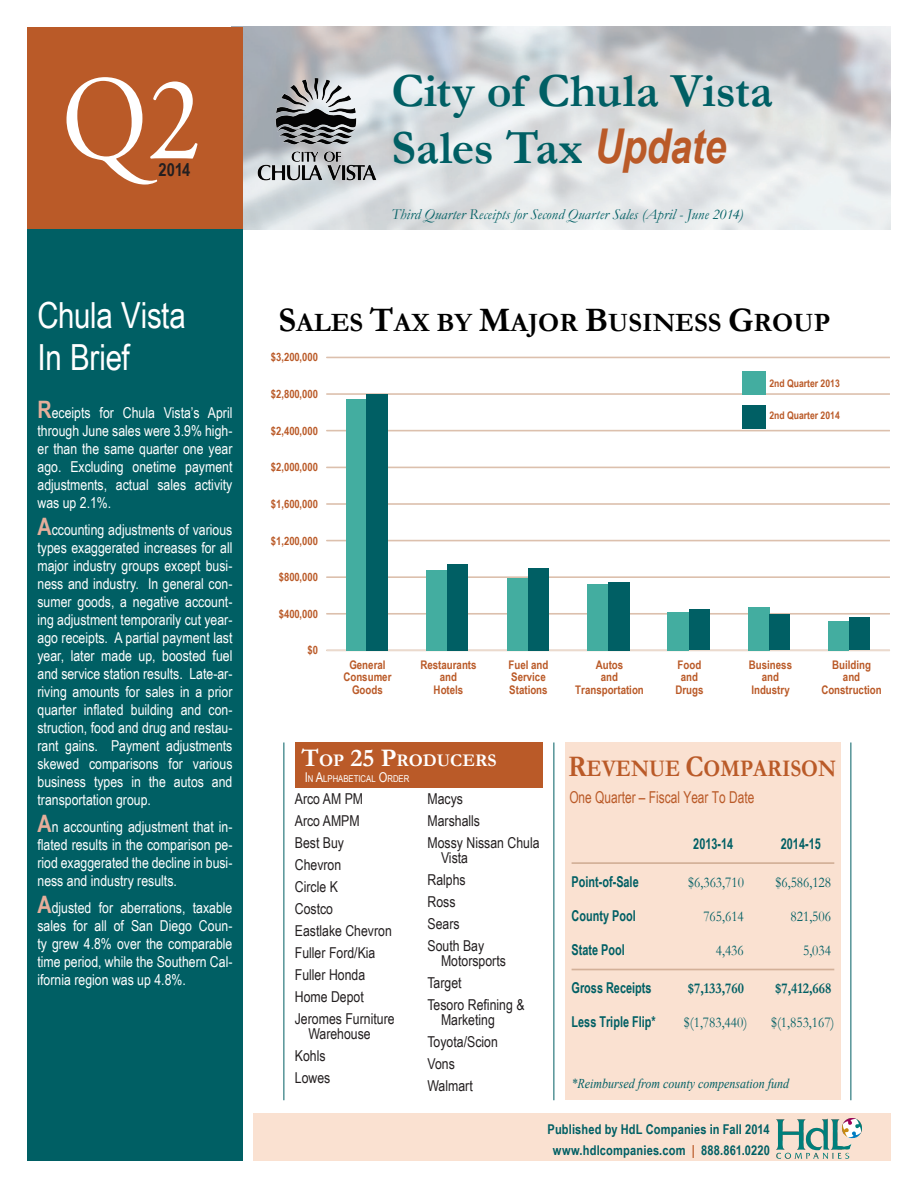
<style>
.page{position:relative;width:918px;height:1188px;background:#fff}
.page>*{position:absolute;margin:0;border:0;box-sizing:border-box;transform-origin:0 0}
.t1{font:120px "Adobe Garamond Pro";color:#fff;scale:.9 1}
.t2{font:700 48px "Garamond";letter-spacing:-.005em;color:#005f64}
.InBrief_Title{font:36px "Arial Narrow";letter-spacing:-.01em;color:#fff}
.t3{font:700 26.7px "Garamond";color:#000}
.t4{font:700 24px "Garamond";color:#ba5a28;scale:.89 1}
.t5{font:700 18px "Arial Narrow";color:#231f20}
.t6{font:700 17.85px "Garamond";color:#fff}
.t7{font:16.35px "Arial Narrow";color:#ba5a28;scale:.89 1}
.t8{font:15px/18px "Arial Narrow";color:#fff;text-align:justify}
.t9{font:15px/15px "Arial Narrow";color:#231f20}
.t10{font:700 15px "Arial Narrow";color:#005f64;scale:.89 1}
.t11{font:15px "Garamond";color:#005f64;scale:.89 1}
.t12{font:italic 15px "Garamond";letter-spacing:.005em;color:#005f64}
.t13{font:700 15px "Garamond";color:#005f64;scale:.89 1}
.t14{font:700 13.5px "Arial Narrow";letter-spacing:.015em;color:#005f64}
.t15{font:italic 13.5px "Times New Roman";color:#005f64;scale:.89 1}
.t16{font:700 11.85px/12.6px "Arial Narrow";color:#ba5a28;text-align:center}
.t17{font:700 11.55px "Arial Narrow";color:#ba5a28}
.t18{font:700 10.5px "Arial Narrow";color:#ba5a28}
.t19{font:9.45px "Arial Narrow";color:#fff}
.s1{font-weight:700;font-size:24px;color:#e6ae9b}
.s2{font-family:"Arial Narrow";font-style:italic;color:#ba5a28}
.s3{font-size:34.65px}
.s4{font-size:25.5px}
.s5{font-size:13.5px}
.s6{font-size:30px}
.s7{color:#ba5a28}
</style>
<div class="page">
<div style="left:27px;top:27px;width:216px;height:203px;background:#ba5a28"></div>
<div style="left:27px;top:230px;width:216px;height:931px;background:#005f64"></div>
<div style="left:254px;top:1114px;width:637px;height:47px;background:#fae1d1"></div>
<hr style="left:284px;top:742px;width:1px;height:358px;background:#005f64">
<hr style="left:850px;top:742px;width:1px;height:358px;background:#005f64">
<hr style="left:554px;top:742px;width:1px;height:358px;background:#005f64">
<img style="left:776px;top:1118px;width:86px;height:40px">
<div style="left:295px;top:742px;width:247px;height:46px;background:#ba5a28"></div>
<img style="left:257px;top:45px;width:120px;height:168px">
<hr style="left:327px;top:613px;width:563px;height:2px;background:#dcc0ad">
<hr style="left:327px;top:576px;width:563px;height:2px;background:#dcc0ad">
<hr style="left:327px;top:540px;width:563px;height:1px;background:#dcc0ad">
<hr style="left:327px;top:503px;width:563px;height:2px;background:#dcc0ad">
<hr style="left:327px;top:467px;width:563px;height:1px;background:#dcc0ad">
<hr style="left:327px;top:430px;width:563px;height:1px;background:#dcc0ad">
<hr style="left:327px;top:393px;width:563px;height:2px;background:#dcc0ad">
<hr style="left:327px;top:357px;width:563px;height:1px;background:#dcc0ad">
<hr style="left:327px;top:650px;width:563px;height:1px;background:#edddd1">
<div style="left:346px;top:399px;width:21px;height:251px;background:#43ada0"></div>
<div style="left:426px;top:570px;width:21px;height:80px;background:#43ada0"></div>
<div style="left:507px;top:578px;width:21px;height:72px;background:#43ada0"></div>
<div style="left:587px;top:584px;width:21px;height:66px;background:#43ada0"></div>
<div style="left:668px;top:612px;width:21px;height:38px;background:#43ada0"></div>
<div style="left:748px;top:607px;width:21px;height:43px;background:#43ada0"></div>
<div style="left:829px;top:621px;width:20px;height:29px;background:#43ada0"></div>
<div style="left:367px;top:394px;width:21px;height:256px;background:#005f64"></div>
<div style="left:447px;top:564px;width:21px;height:86px;background:#005f64"></div>
<div style="left:528px;top:568px;width:21px;height:82px;background:#005f64"></div>
<div style="left:608px;top:582px;width:21px;height:68px;background:#005f64"></div>
<div style="left:689px;top:609px;width:21px;height:41px;background:#005f64"></div>
<div style="left:769px;top:614px;width:21px;height:36px;background:#005f64"></div>
<div style="left:849px;top:618px;width:21px;height:32px;background:#005f64"></div>
<div style="left:742px;top:371px;width:24px;height:24px;background:#43ada0"></div>
<div style="left:742px;top:405px;width:24px;height:24px;background:#005f64"></div>
<div style="left:565px;top:742px;width:275px;height:358px;background:#fae1d1"></div>
<hr style="left:572px;top:862px;width:262px;height:2px;background:#d3b098">
<hr style="left:572px;top:969px;width:262px;height:1px;background:#d3b098">
<p class="t1" style="left:62px;top:48px;width:157px">Q2</p>
<p class="t5" style="left:159px;top:156px;width:33px">2014</p>
<p class="InBrief_Title" style="left:38px;top:289px;width:150px">Chula Vista</p>
<p class="InBrief_Title" style="left:38px;top:331px;width:94px">In Brief</p>
<p class="t8" style="left:38px;top:403px;width:197px"><span class="s1">R</span>eceipts for Chula Vista’s April through June sales were 3.9% high&shy;er than the same quarter one year ago. Excluding onetime payment adjustments, actual sales activity was up 2.1%.</p>
<p class="t8" style="left:38px;top:520px;width:197px"><span class="s1">A</span>ccounting adjustments of various types exaggerated increases for all major industry groups except busi&shy;ness and industry. In general con&shy;sumer goods, a negative account&shy;ing adjustment temporarily cut year&shy;ago receipts. A partial payment last year, later made up, boosted fuel and service station results. Late-ar&shy;riving amounts for sales in a prior quarter inflated building and con&shy;struction, food and drug and restau&shy;rant gains. Payment adjustments skewed comparisons for various business types in the autos and transportation group.</p>
<p class="t8" style="left:38px;top:817px;width:197px"><span class="s1">A</span>n accounting adjustment that in&shy;flated results in the comparison pe&shy;riod exaggerated the decline in busi&shy;ness and industry results.</p>
<p class="t8" style="left:38px;top:898px;width:197px"><span class="s1">A</span>djusted for aberrations, taxable sales for all of San Diego Coun&shy;ty grew 4.8% over the comparable time period, while the Southern Cal&shy;ifornia region was up 4.8%.</p>
<p class="t2" style="left:392px;top:58px;width:383px">City of Chula Vista</p>
<p class="t2" style="left:392px;top:115px;width:337px">Sales Tax <span class="s2">Update</span></p>
<p class="t12" style="left:392px;top:204px;width:353px">Third Quarter Receipts for Second Quarter Sales (April - June 2014)</p>
<p class="t3" style="left:278px;top:304px;width:553px"><span class="s3">S</span>ALES <span class="s3">T</span>AX BY <span class="s3">M</span>AJOR <span class="s3">B</span>USINESS <span class="s3">G</span>ROUP</p>
<p class="t17" style="left:271px;top:349px;width:49px">$3,200,000</p>
<p class="t17" style="left:271px;top:385px;width:49px">$2,800,000</p>
<p class="t17" style="left:271px;top:422px;width:49px">$2,400,000</p>
<p class="t17" style="left:271px;top:458px;width:49px">$2,000,000</p>
<p class="t17" style="left:271px;top:495px;width:49px">$1,600,000</p>
<p class="t17" style="left:271px;top:532px;width:49px">$1,200,000</p>
<p class="t17" style="left:279px;top:568px;width:41px">$800,000</p>
<p class="t17" style="left:279px;top:605px;width:41px">$400,000</p>
<p class="t17" style="left:308px;top:642px;width:12px">$0</p>
<p class="t16" style="left:343px;top:658px;width:50px">General<br>Consumer<br>Goods</p>
<p class="t16" style="left:420px;top:658px;width:58px">Restaurants and<br>Hotels</p>
<p class="t16" style="left:508px;top:658px;width:41px;text-align:left">Fuel and<br>Service<br>Stations</p>
<p class="t6" style="left:302px;top:748px;width:196px"><span class="s4">T</span>OP <span class="s4">25 P</span>RODUCERS</p>
<p class="t19" style="left:305px;top:772px;width:106px"><span class="s5">I</span>N <span class="s5">A</span>LPHABETICAL <span class="s5">O</span>RDER</p>
<p class="t9" style="left:295px;top:790px;width:70px">Arco AM PM</p>
<p class="t9" style="left:295px;top:812px;width:66px">Arco AMPM</p>
<p class="t9" style="left:295px;top:834px;width:51px">Best Buy</p>
<p class="t9" style="left:295px;top:856px;width:48px">Chevron</p>
<p class="t9" style="left:295px;top:878px;width:45px">Circle K</p>
<p class="t9" style="left:295px;top:900px;width:40px">Costco</p>
<p class="t9" style="left:295px;top:922px;width:99px">Eastlake Chevron</p>
<p class="t9" style="left:295px;top:944px;width:82px">Fuller Ford/Kia</p>
<p class="t9" style="left:295px;top:966px;width:72px">Fuller Honda</p>
<p class="t9" style="left:295px;top:988px;width:71px">Home Depot</p>
<p class="t9" style="left:308px;top:1010px;width:88px;text-indent:-14px">Jeromes Furniture<br>Warehouse</p>
<p class="t9" style="left:295px;top:1048px;width:32px">Kohls</p>
<p class="t9" style="left:295px;top:1070px;width:37px">Lowes</p>
<p class="t9" style="left:428px;top:790px;width:37px">Macys</p>
<p class="t9" style="left:428px;top:812px;width:54px">Marshalls</p>
<p class="t9" style="left:441px;top:834px;width:100px;text-indent:-14px">Mossy Nissan Chula<br>Vista</p>
<p class="t9" style="left:428px;top:871px;width:40px">Ralphs</p>
<p class="t9" style="left:428px;top:893px;width:30px">Ross</p>
<p class="t9" style="left:428px;top:915px;width:34px">Sears</p>
<p class="t9" style="left:441px;top:937px;width:66px;text-indent:-14px">South Bay<br>Motorsports</p>
<p class="t9" style="left:428px;top:974px;width:36px">Target</p>
<p class="t9" style="left:441px;top:996px;width:85px;text-indent:-14px">Tesoro Refining &amp;<br>Marketing</p>
<p class="t9" style="left:428px;top:1033px;width:72px">Toyota/Scion</p>
<p class="t9" style="left:428px;top:1055px;width:29px">Vons</p>
<p class="t9" style="left:428px;top:1078px;width:47px">Walmart</p>
<p class="t18" style="left:769px;top:375px;width:72px">2nd Quarter 2013</p>
<p class="t18" style="left:769px;top:408px;width:72px">2nd Quarter 2014</p>
<p class="t16" style="left:575px;top:658px;width:70px">Autos<br>and<br>Transportation</p>
<p class="t16" style="left:675px;top:658px;width:30px">Food and<br>Drugs</p>
<p class="t16" style="left:749px;top:658px;width:45px">Business and<br>Industry</p>
<p class="t16" style="left:821px;top:658px;width:62px">Building<br>and<br>Construction</p>
<p class="t4" style="left:568px;top:752px;width:303px"><span class="s6">R</span>EVENUE <span class="s6">C</span>OMPARISON</p>
<p class="t7" style="left:569px;top:785px;width:209px">One Quarter – Fiscal Year To Date</p>
<p class="t10" style="left:572px;top:870px;width:77px">Point-of-Sale</p>
<p class="t10" style="left:572px;top:904px;width:74px">County Pool</p>
<p class="t10" style="left:572px;top:938px;width:61px">State Pool</p>
<p class="t10" style="left:572px;top:976px;width:91px">Gross Receipts</p>
<p class="t10" style="left:572px;top:1011px;width:96px">Less Triple Flip*</p>
<p class="t10" style="left:693px;top:832px;width:46px">2013-14</p>
<p class="t10" style="left:781px;top:832px;width:46px">2014-15</p>
<p class="t11" style="left:688px;top:872px;width:64px">$6,363,710</p>
<p class="t11" style="left:776px;top:872px;width:64px">$6,586,128</p>
<p class="t11" style="left:703px;top:906px;width:47px">765,614</p>
<p class="t11" style="left:791px;top:906px;width:47px">821,506</p>
<p class="t11" style="left:716px;top:940px;width:33px">4,436</p>
<p class="t11" style="left:803px;top:940px;width:33px">5,034</p>
<p class="t13" style="left:688px;top:978px;width:64px">$7,133,760</p>
<p class="t13" style="left:775px;top:978px;width:64px">$7,412,668</p>
<p class="t11" style="left:684px;top:1013px;width:73px">$(1,783,440)</p>
<p class="t11" style="left:771px;top:1013px;width:73px">$(1,853,167)</p>
<p class="t15" style="left:572px;top:1074px;width:246px">*Reimbursed from county compensation fund</p>
<p class="t14" style="left:548px;top:1119px;width:223px">Published by HdL Companies in Fall 2014</p>
<p class="t14" style="left:553px;top:1140px;width:219px">www.hdlcompanies.com <span class="s7">|</span> 888.861.0220</p>
</div>
